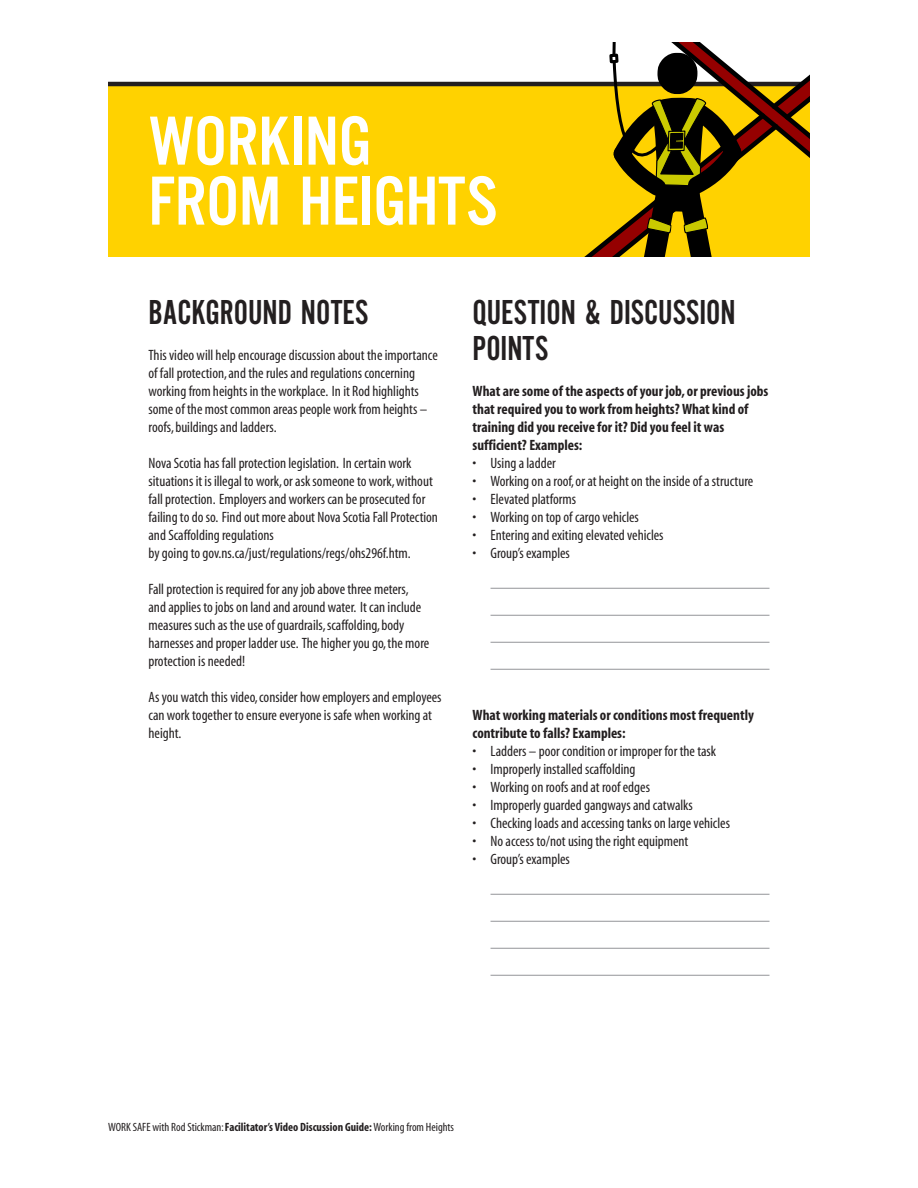
<style>
.page{position:relative;width:918px;height:1188px;background:#fff}
.page>*{position:absolute;margin:0;border:0;box-sizing:border-box;transform-origin:0 0}
.t1{font:72px/60px "Alternate Gothic EF No Three";color:#fff}
.t2{font:36px/36px "Alternate Gothic EF No Two";color:#231f20}
.t3{font:condensed 15px/18px "Myriad";color:#231f20}
.t4{font:700 condensed 15px/18px "Myriad";color:#231f20}
.t5{font:condensed 12px "Myriad";color:#231f20}
.s1{font-weight:700}
</style>
<div class="page">
<hr style="left:491px;top:588px;width:278px;height:1px;background:#939598">
<hr style="left:491px;top:615px;width:278px;height:1px;background:#939598">
<hr style="left:491px;top:642px;width:278px;height:1px;background:#939598">
<hr style="left:491px;top:669px;width:278px;height:1px;background:#939598">
<hr style="left:491px;top:894px;width:278px;height:1px;background:#939598">
<hr style="left:491px;top:921px;width:278px;height:1px;background:#939598">
<hr style="left:491px;top:948px;width:278px;height:1px;background:#939598">
<hr style="left:491px;top:975px;width:278px;height:1px;background:#939598">
<div style="left:108px;top:84px;width:702px;height:173px;background:#ffd200"></div>
<hr style="left:108px;top:82px;width:702px;height:4px;background:#231f20">
<svg style="left:580px;top:42px;width:230px;height:215px"></svg>
<h1 class="t1" style="left:148px;top:117px;width:350px">WORKING<br>FROM HEIGHTS</h1>
<h2 class="t2" style="left:148px;top:297px;width:222px">BACKGROUND NOTES</h2>
<p class="t3" style="left:148px;top:347px;width:291px">This video will help encourage discussion about the importance of fall protection, and the rules and regulations concerning working from heights in the workplace. In it Rod highlights some of the most common areas people work from heights – roofs, buildings and ladders.</p>
<p class="t3" style="left:148px;top:455px;width:291px">Nova Scotia has fall protection legislation. In certain work situations it is illegal to work, or ask someone to work, without fall protection. Employers and workers can be prosecuted for failing to do so. Find out more about Nova Scotia Fall Protection and Scaffolding regulations<br>by going to gov.ns.ca/just/regulations/regs/ohs296f.htm.</p>
<p class="t3" style="left:148px;top:581px;width:282px">Fall protection is required for any job above three meters, and applies to jobs on land and around water. It can include measures such as the use of guardrails, scaffolding, body harnesses and proper ladder use. The higher you go, the more protection is needed!</p>
<p class="t3" style="left:148px;top:689px;width:295px">As you watch this video, consider how employers and employees can work together to ensure everyone is safe when working at height.</p>
<h2 class="t2" style="left:472px;top:297px;width:265px">QUESTION &amp; DISCUSSION<br>POINTS</h2>
<p class="t4" style="left:472px;top:383px;width:297px">What are some of the aspects of your job, or previous jobs that required you to work from heights? What kind of training did you receive for it? Did you feel it was sufficient? Examples:</p>
<p class="t3" style="left:473px;top:455px;width:85px">• Using a ladder</p>
<p class="t3" style="left:473px;top:473px;width:282px">• Working on a roof, or at height on the inside of a structure</p>
<p class="t3" style="left:473px;top:491px;width:105px">• Elevated platforms</p>
<p class="t3" style="left:473px;top:509px;width:168px">• Working on top of cargo vehicles</p>
<p class="t3" style="left:473px;top:527px;width:193px">• Entering and exiting elevated vehicles</p>
<p class="t3" style="left:473px;top:545px;width:99px">• Group’s examples</p>
<p class="t4" style="left:472px;top:707px;width:283px">What working materials or conditions most frequently contribute to falls? Examples:</p>
<p class="t3" style="left:473px;top:743px;width:245px">• Ladders – poor condition or improper for the task</p>
<p class="t3" style="left:473px;top:761px;width:165px">• Improperly installed scaffolding</p>
<p class="t3" style="left:473px;top:779px;width:179px">• Working on roofs and at roof edges</p>
<p class="t3" style="left:473px;top:797px;width:222px">• Improperly guarded gangways and catwalks</p>
<p class="t3" style="left:473px;top:815px;width:259px">• Checking loads and accessing tanks on large vehicles</p>
<p class="t3" style="left:473px;top:833px;width:217px">• No access to/not using the right equipment</p>
<p class="t3" style="left:473px;top:851px;width:99px">• Group’s examples</p>
<p class="t5" style="left:108px;top:1123px;width:348px">WORK SAFE with Rod Stickman: <span class="s1">Facilitator’s Video Discussion Guide:</span> Working from Heights</p>
</div>
